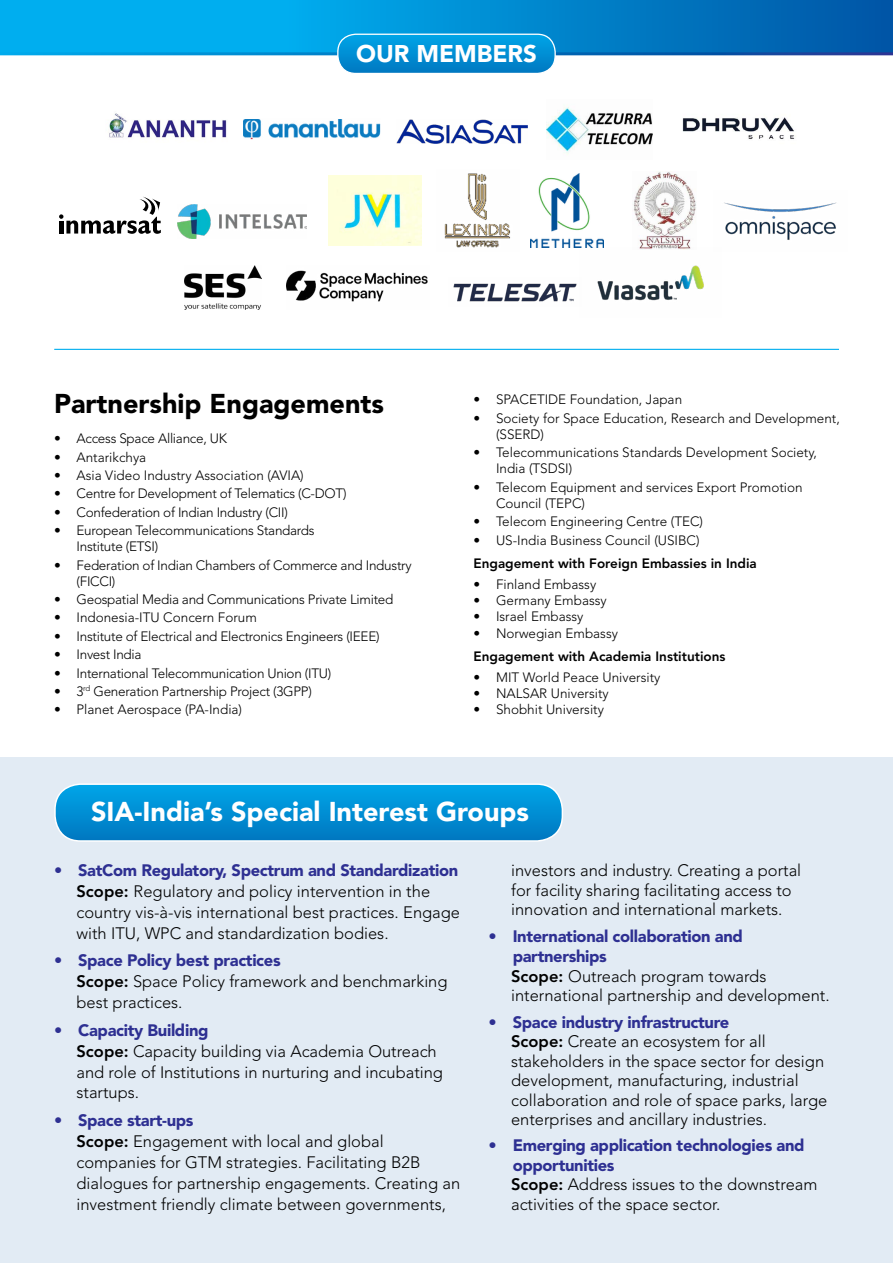
<style>
.page{position:relative;width:893px;height:1263px;background:#fff}
.page>*{position:absolute;margin:0;border:0;box-sizing:border-box;transform-origin:0 0}
.t1{font:900 27px "Avenir LT Std";color:#fff}
.t2{font:900 27px "Avenir LT Std";color:#000}
.t3{font:900 24px "Avenir LT Std";color:#fff}
.t4{font:300 16.5px/20.9px "Avenir LT Std";color:#000}
.t5{font:300 13.5px/16.2px "Avenir LT Std";color:#000}
.t6{font:300 13.5px/16.2px "Avenir LT Std";letter-spacing:-.02em;color:#000}
.t7{font:800 13.5px/23.7px "Avenir LT Std";color:#000}
.s1{font-weight:900}
.s2{font-weight:300}
.s3{font-weight:900;color:#2e3092}
.s4{font-weight:800}
</style>
<div class="page">
<img style="left:546px;top:106px;width:106px;height:47px">
<img style="left:396px;top:120px;width:131px;height:24px">
<img style="left:682px;top:117px;width:113px;height:22px">
<img style="left:109px;top:113px;width:118px;height:25px">
<img style="left:244px;top:119px;width:136px;height:21px">
<img style="left:531px;top:173px;width:73px;height:75px">
<img style="left:634px;top:172px;width:62px;height:76px">
<img style="left:444px;top:173px;width:67px;height:75px">
<img style="left:329px;top:176px;width:93px;height:69px">
<img style="left:724px;top:202px;width:113px;height:38px">
<svg style="left:59px;top:197px;width:102px;height:37px"></svg>
<img style="left:177px;top:204px;width:129px;height:34px">
<svg style="left:0;top:0;width:893px;height:52px;background:#008ed4"></svg>
<svg style="left:338px;top:34px;width:217px;height:38px;background:#0490d4"></svg>
<div style="left:337px;top:34px;width:219px;height:40px;border:1px solid #fff;border-radius:18px"></div>
<div style="left:0;top:757px;width:893px;height:506px;background:#e2ebf4"></div>
<svg style="left:57px;top:786px;width:505px;height:53px;background:#028fd4"></svg>
<div style="left:54px;top:783px;width:509px;height:59px;border:2px solid #fff;border-radius:26px"></div>
<hr style="left:54px;top:349px;width:785px;height:1px;background:#00aeef">
<img style="left:597px;top:248px;width:107px;height:53px">
<img style="left:453px;top:283px;width:124px;height:19px">
<img style="left:286px;top:270px;width:142px;height:32px">
<img style="left:185px;top:265px;width:77px;height:45px">
<h2 class="t3" style="left:356px;top:39px;width:182px">OUR MEMBERS</h2>
<h1 class="t2" style="left:54px;top:387px;width:331px">Partnership Engagements</h1>
<p class="t6" style="left:54px;top:430px;width:175px"><span class="s1">•</span> Access Space Alliance, UK</p>
<p class="t5" style="left:54px;top:449px;width:94px"><span class="s1">•</span> Antarikchya</p>
<p class="t5" style="left:54px;top:467px;width:251px"><span class="s1">•</span> Asia Video Industry Association (AVIA)</p>
<p class="t6" style="left:54px;top:486px;width:294px"><span class="s1">•</span> Centre for Development of Telematics (C-DOT)</p>
<p class="t6" style="left:54px;top:504px;width:235px"><span class="s1">•</span> Confederation of Indian Industry (CII)</p>
<p class="t6" style="left:77px;top:522px;width:240px;text-indent:-23px"><span class="s1">•</span> European Telecommunications Standards<br>Institute (ETSI)</p>
<p class="t6" style="left:77px;top:557px;width:337px;text-indent:-23px"><span class="s1">•</span> Federation of Indian Chambers of Commerce and Industry (FICCI)</p>
<p class="t6" style="left:54px;top:591px;width:341px"><span class="s1">•</span> Geospatial Media and Communications Private Limited</p>
<p class="t5" style="left:54px;top:610px;width:204px"><span class="s1">•</span> Indonesia-ITU Concern Forum</p>
<p class="t6" style="left:54px;top:628px;width:327px"><span class="s1">•</span> Institute of Electrical and Electronics Engineers (IEEE)</p>
<p class="t6" style="left:54px;top:646px;width:89px"><span class="s1">•</span> Invest India</p>
<p class="t6" style="left:54px;top:665px;width:279px"><span class="s1">•</span> International Telecommunication Union (ITU)</p>
<p class="t6" style="left:54px;top:683px;width:259px"><span class="s1">•</span> 3<sup>rd</sup> Generation Partnership Project (3GPP)</p>
<p class="t5" style="left:54px;top:702px;width:190px"><span class="s1">•</span> Planet Aerospace (PA-India)</p>
<p class="t5" style="left:473px;top:392px;width:210px"><span class="s1">•</span> SPACETIDE Foundation, Japan</p>
<p class="t5" style="left:496px;top:410px;width:345px;text-indent:-23px"><span class="s1">•</span> Society for Space Education, Research and Development, (SSERD)</p>
<p class="t5" style="left:496px;top:444px;width:322px;text-indent:-23px"><span class="s1">•</span> Telecommunications Standards Development Society,<br>India (TSDSI)</p>
<p class="t5" style="left:496px;top:479px;width:308px;text-indent:-23px"><span class="s1">•</span> Telecom Equipment and services Export Promotion<br>Council (TEPC)</p>
<p class="t5" style="left:473px;top:514px;width:231px"><span class="s1">•</span> Telecom Engineering Centre (TEC)</p>
<p class="t7" style="left:473px;top:528px;width:285px"><span class="s1">•</span> <span class="s2">US-India Business Council (USIBC)<br></span>Engagement with Foreign Embassies in India</p>
<p class="t5" style="left:473px;top:576px;width:124px"><span class="s1">•</span> Finland Embassy</p>
<p class="t5" style="left:473px;top:592px;width:135px"><span class="s1">•</span> Germany Embassy</p>
<p class="t5" style="left:473px;top:609px;width:112px"><span class="s1">•</span> Israel Embassy</p>
<p class="t7" style="left:473px;top:621px;width:254px"><span class="s1">•</span> <span class="s2">Norwegian Embassy<br></span>Engagement with Academia Institutions</p>
<p class="t5" style="left:473px;top:669px;width:189px"><span class="s1">•</span> MIT World Peace University</p>
<p class="t5" style="left:473px;top:685px;width:137px"><span class="s1">•</span> NALSAR University</p>
<p class="t5" style="left:473px;top:702px;width:132px"><span class="s1">•</span> Shobhit University</p>
<h1 class="t1" style="left:91px;top:795px;width:439px">SIA-India’s Special Interest Groups</h1>
<p class="t4" style="left:77px;top:860px;width:385px;text-indent:-23px"><span class="s3">• SatCom Regulatory, Spectrum and Standardization </span><span class="s4">Scope:</span> Regulatory and policy intervention in the country vis-à-vis international best practices. Engage with ITU, WPC and standardization bodies.</p>
<p class="t4" style="left:77px;top:950px;width:373px;text-indent:-23px"><span class="s3">• Space Policy best practices<br></span><span class="s4">Scope:</span> Space Policy framework and benchmarking best practices.</p>
<p class="t4" style="left:77px;top:1020px;width:368px;text-indent:-23px"><span class="s3">• Capacity Building<br></span><span class="s4">Scope:</span> Capacity building via Academia Outreach and role of Institutions in nurturing and incubating startups.</p>
<p class="t4" style="left:77px;top:1110px;width:385px;text-indent:-23px"><span class="s3">• Space start-ups<br></span><span class="s4">Scope:</span> Engagement with local and global companies for GTM strategies. Facilitating B2B dialogues for partnership engagements. Creating an investment friendly climate between governments,</p>
<p class="t4" style="left:511px;top:860px;width:292px;line-height:19.8px">investors and industry. Creating a portal for facility sharing facilitating access to innovation and international markets.</p>
<p class="t4" style="left:511px;top:926px;width:320px;line-height:19.8px;text-indent:-23px"><span class="s3">• International collaboration and partnerships<br></span><span class="s4">Scope:</span> Outreach program towards international partnership and development.</p>
<p class="t4" style="left:511px;top:1012px;width:318px;line-height:19.5px;text-indent:-23px"><span class="s3">• Space industry infrastructure<br></span><span class="s4">Scope:</span> Create an ecosystem for all stakeholders in the space sector for design development, manufacturing, industrial collaboration and role of space parks, large enterprises and ancillary industries.</p>
<p class="t4" style="left:511px;top:1136px;width:308px;line-height:19.5px;text-indent:-23px"><span class="s3">• Emerging application technologies and opportunities<br></span><span class="s4">Scope:</span> Address issues to the downstream activities of the space sector.</p>
</div>
